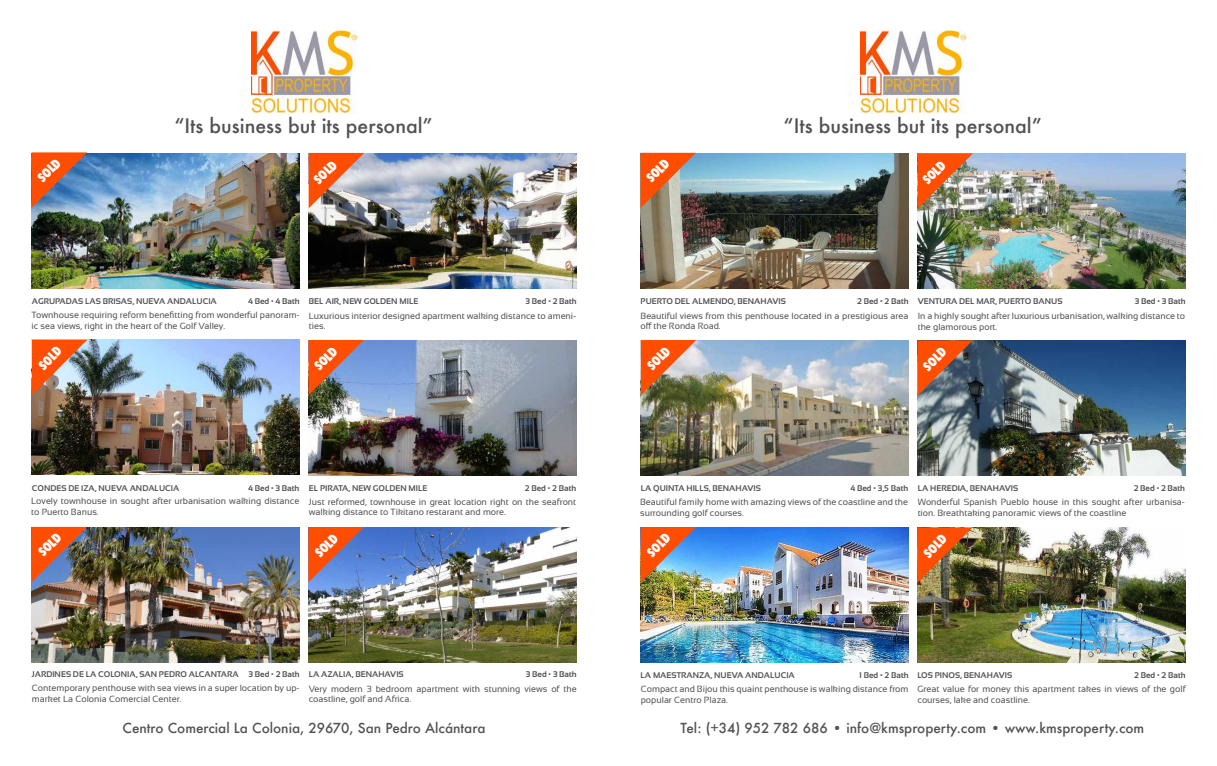
<style>
.page{position:relative;width:1217px;height:766px;background:#fff}
.page>*{position:absolute;margin:0;border:0;box-sizing:border-box;transform-origin:0 0}
.t1{font:500 19.5px "Futura";color:#505255}
.t2{font:500 13.5px "Futura";color:#505255}
.t3{font:800 condensed 12.75px "Futura";color:#fff}
.t4{font:9px/10.8px "Sansation";color:#505255}
.t5{font:700 8.25px "Sansation";color:#505255}
</style>
<div class="page">
<img style="left:860px;top:30px;width:106px;height:83px">
<img style="left:917px;top:340px;width:267px;height:135px">
<img style="left:640px;top:153px;width:268px;height:135px">
<img style="left:917px;top:527px;width:268px;height:135px">
<img style="left:917px;top:154px;width:267px;height:134px">
<img style="left:640px;top:340px;width:268px;height:135px">
<img style="left:640px;top:527px;width:268px;height:135px">
<svg style="left:917px;top:340px;width:55px;height:55px;background:#a85838"></svg>
<svg style="left:640px;top:153px;width:55px;height:55px;background:#c9754d"></svg>
<img style="left:640px;top:527px;width:55px;height:55px">
<svg style="left:640px;top:340px;width:56px;height:55px;background:#c97343"></svg>
<img style="left:917px;top:527px;width:55px;height:55px">
<img style="left:917px;top:153px;width:55px;height:55px">
<img style="left:251px;top:30px;width:106px;height:83px">
<img style="left:309px;top:340px;width:267px;height:135px">
<img style="left:32px;top:153px;width:267px;height:135px">
<img style="left:308px;top:527px;width:268px;height:134px">
<img style="left:309px;top:153px;width:267px;height:135px">
<img style="left:32px;top:340px;width:267px;height:134px">
<img style="left:32px;top:527px;width:267px;height:134px">
<svg style="left:308px;top:340px;width:56px;height:55px;background:#b56d59"></svg>
<svg style="left:32px;top:152px;width:55px;height:56px;background:#a86c61"></svg>
<img style="left:32px;top:526px;width:55px;height:56px">
<img style="left:32px;top:339px;width:55px;height:56px">
<svg style="left:308px;top:527px;width:55px;height:55px;background:#ae6b6d"></svg>
<svg style="left:308px;top:153px;width:56px;height:55px;background:#d7805d"></svg>
<h1 class="t1" style="left:174px;top:113px;width:260px">“Its business but its personal”</h1>
<h1 class="t1" style="left:783px;top:113px;width:260px">“Its business but its personal”</h1>
<h3 class="t3" style="left:34px;top:173px;width:28px;rotate:-45deg">SOLD</h3>
<h3 class="t3" style="left:310px;top:175px;width:28px;rotate:-45deg">SOLD</h3>
<h3 class="t3" style="left:642px;top:174px;width:28px;rotate:-45deg">SOLD</h3>
<h3 class="t3" style="left:918px;top:176px;width:28px;rotate:-45deg">SOLD</h3>
<p class="t5" style="left:32px;top:296px;width:187px">AGRUPADAS LAS BRISAS, NUEVA ANDALUCIA</p>
<p class="t5" style="left:248px;top:296px;width:53px">4 Bed • 4 Bath</p>
<p class="t5" style="left:309px;top:296px;width:111px">BEL AIR, NEW GOLDEN MILE</p>
<p class="t5" style="left:525px;top:296px;width:53px">3 Bed • 2 Bath</p>
<p class="t5" style="left:640px;top:296px;width:147px">PUERTO DEL ALMENDO, BENAHAVIS</p>
<p class="t5" style="left:857px;top:296px;width:53px">2 Bed • 2 Bath</p>
<p class="t5" style="left:917px;top:297px;width:146px">VENTURA DEL MAR, PUERTO BANUS</p>
<p class="t5" style="left:1134px;top:297px;width:52px">3 Bed • 3 Bath</p>
<p class="t4" style="left:32px;top:309px;width:269px">Townhouse requiring reform benefitting from wonderful panoram&shy;ic sea views, right in the heart of the Golf Valley.</p>
<p class="t4" style="left:309px;top:310px;width:269px">Luxurious interior designed apartment walking distance to ameni&shy;ties.</p>
<p class="t4" style="left:640px;top:310px;width:269px">Beautiful views from this penthouse located in a prestigious area off the Ronda Road.</p>
<p class="t4" style="left:917px;top:310px;width:269px">In a highly sought after luxurious urbanisation, walking distance to the glamorous port.</p>
<h3 class="t3" style="left:35px;top:361px;width:28px;rotate:-45deg">SOLD</h3>
<h3 class="t3" style="left:310px;top:362px;width:28px;rotate:-45deg">SOLD</h3>
<h3 class="t3" style="left:643px;top:361px;width:28px;rotate:-45deg">SOLD</h3>
<h3 class="t3" style="left:918px;top:362px;width:28px;rotate:-45deg">SOLD</h3>
<p class="t5" style="left:32px;top:483px;width:149px">CONDES DE IZA, NUEVA ANDALUCIA</p>
<p class="t5" style="left:248px;top:483px;width:53px">4 Bed • 3 Bath</p>
<p class="t4" style="left:31px;top:495px;width:269px">Lovely townhouse in sought after urbanisation walking distance to Puerto Banus.</p>
<p class="t5" style="left:309px;top:483px;width:120px">EL PIRATA, NEW GOLDEN MILE</p>
<p class="t5" style="left:524px;top:483px;width:53px">2 Bed • 2 Bath</p>
<p class="t4" style="left:309px;top:496px;width:269px">Just reformed, townhouse in great location right on the seafront walking distance to Tikitano restarant and more.</p>
<p class="t5" style="left:640px;top:483px;width:122px">LA QUINTA HILLS, BENAHAVIS</p>
<p class="t5" style="left:850px;top:483px;width:59px">4 Bed • 3,5 Bath</p>
<p class="t4" style="left:640px;top:496px;width:269px">Beautiful family home with amazing views of the coastline and the surrounding golf courses.</p>
<p class="t5" style="left:917px;top:483px;width:102px">LA HEREDIA, BENAHAVIS</p>
<p class="t5" style="left:1133px;top:483px;width:53px">2 Bed • 2 Bath</p>
<p class="t4" style="left:917px;top:496px;width:269px">Wonderful Spanish Pueblo house in this sought after urbanisa&shy;tion. Breathtaking panoramic views of the coastline</p>
<h3 class="t3" style="left:34px;top:547px;width:28px;rotate:-45deg">SOLD</h3>
<h3 class="t3" style="left:311px;top:548px;width:28px;rotate:-45deg">SOLD</h3>
<h3 class="t3" style="left:643px;top:548px;width:28px;rotate:-45deg">SOLD</h3>
<h3 class="t3" style="left:919px;top:549px;width:28px;rotate:-45deg">SOLD</h3>
<p class="t5" style="left:32px;top:669px;width:269px">JARDINES DE LA COLONIA, SAN PEDRO ALCANTARA 3 Bed • 2 Bath</p>
<p class="t5" style="left:308px;top:669px;width:97px">LA AZALIA, BENAHAVIS</p>
<p class="t5" style="left:526px;top:669px;width:52px">3 Bed • 3 Bath</p>
<p class="t5" style="left:640px;top:670px;width:156px">LA MAESTRANZA, NUEVA ANDALUCIA</p>
<p class="t5" style="left:859px;top:670px;width:51px">1 Bed • 2 Bath</p>
<p class="t5" style="left:917px;top:670px;width:96px">LOS PINOS, BENAHAVIS</p>
<p class="t5" style="left:1133px;top:670px;width:53px">2 Bed • 2 Bath</p>
<p class="t4" style="left:32px;top:682px;width:269px">Contemporary penthouse with sea views in a super location by up&shy;market La Colonia Comercial Center.</p>
<p class="t4" style="left:308px;top:683px;width:269px">Very modern 3 bedroom apartment with stunning views of the coastline, golf and Africa.</p>
<p class="t4" style="left:640px;top:683px;width:269px">Compact and Bijou this quaint penthouse is walking distance from popular Centro Plaza.</p>
<p class="t4" style="left:917px;top:683px;width:269px">Great value for money this apartment takes in views of the golf courses, lake and coastline.</p>
<h2 class="t2" style="left:122px;top:718px;width:364px">Centro Comercial La Colonia, 29670, San Pedro Alcántara</h2>
<h2 class="t2" style="left:680px;top:718px;width:465px">Tel: (+34) 952 782 686 • info@kmsproperty.com • www.kmsproperty.com</h2>
</div>
